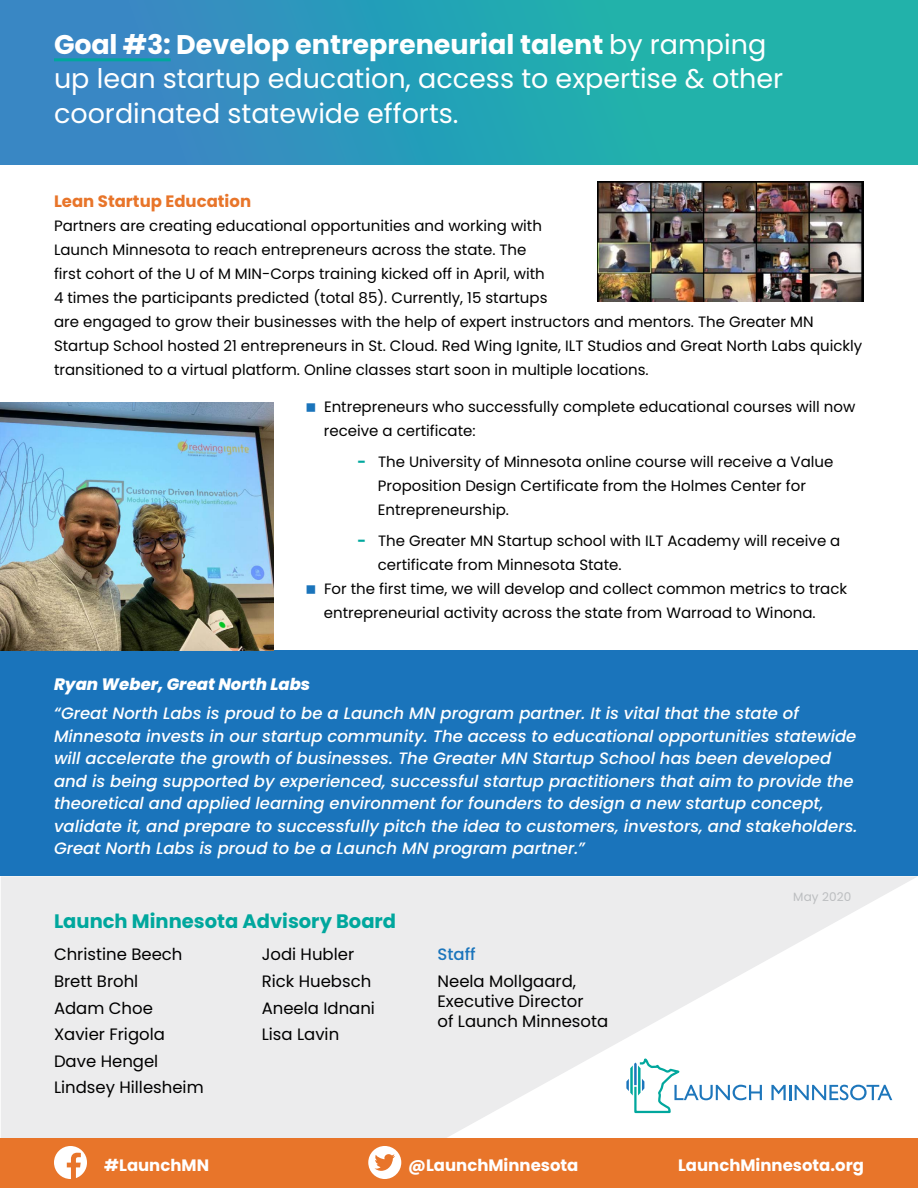
<style>
.page{position:relative;width:918px;height:1188px;background:#fff}
.page>*{position:absolute;margin:0;border:0;box-sizing:border-box;transform-origin:0 0}
.t1{font:27px/34.5px "Poppins";color:#fff}
.t2{font:700 19.5px "Poppins";color:#00a79d}
.t3{font:italic 500 16.5px/22.5px "Poppins";color:#fff}
.t4{font:16.5px/19.8px "Poppins";color:#000}
.t5{font:700 16.5px "Poppins";color:#fff}
.t6{font:italic 800 16.5px "Poppins";color:#fff}
.t7{font:700 16.5px "Poppins";color:#e8752a}
.t8{font:500 16.5px "Poppins";color:#1b75bc}
.t9{font:15px/24px "Poppins";color:#000}
.t10{font:12px "Poppins";letter-spacing:.01em;color:#bcbec0}
.s1{font-weight:700}
.s2{font-weight:700;color:#00a89e}
</style>
<div class="page">
<div style="left:0;top:650px;width:918px;height:226px;background:#1a74bb"></div>
<div style="left:0;top:0;width:918px;height:165px;background:linear-gradient(to right,#3983c7,#1bbca5)"></div>
<hr style="left:54px;top:58px;width:117px;height:3px;background:#00a79d">
<img style="left:597px;top:181px;width:267px;height:121px">
<img style="left:0;top:403px;width:274px;height:247px">
<svg style="left:1px;top:876px;width:916px;height:262px;fill:#ececed"></svg>
<div style="left:0;top:1138px;width:918px;height:50px;background:#e8752a"></div>
<svg style="left:54px;top:1146px;width:33px;height:33px"></svg>
<svg style="left:368px;top:1146px;width:33px;height:33px"></svg>
<svg style="left:771px;top:1085px;width:121px;height:15px"></svg>
<svg style="left:626px;top:1058px;width:136px;height:55px"></svg>
<h2 class="t1" style="left:54px;top:27px;width:731px"><span class="s1">Goal #3: Develop entrepreneurial talent</span> by ramping up lean startup education, access to expertise &amp; other coordinated statewide efforts.</h2>
<p class="t7" style="left:54px;top:192px;width:199px">Lean Startup Education</p>
<p class="t9" style="left:54px;top:214px;width:810px">Partners are creating educational opportunities and working with<br>Launch Minnesota to reach entrepreneurs across the state. The<br>first cohort of the U of M MIN-Corps training kicked off in April, with<br>4 times the participants predicted (total 85). Currently, 15 startups<br>are engaged to grow their businesses with the help of expert instructors and mentors. The Greater MN Startup School hosted 21 entrepreneurs in St. Cloud. Red Wing Ignite, ILT Studios and Great North Labs quickly transitioned to a virtual platform. Online classes start soon in multiple locations.</p>
<p class="t9" style="left:324px;top:395px;width:533px">Entrepreneurs who successfully complete educational courses will now receive a certificate:</p>
<p class="t9" style="left:378px;top:450px;width:457px;text-indent:-20px"><span class="s2">-</span> The University of Minnesota online course will receive a Value<br>Proposition Design Certificate from the Holmes Center for<br>Entrepreneurship.</p>
<p class="t9" style="left:378px;top:529px;width:464px;text-indent:-20px"><span class="s2">-</span> The Greater MN Startup school with ILT Academy will receive a certificate from Minnesota State.</p>
<p class="t9" style="left:324px;top:577px;width:525px">For the first time, we will develop and collect common metrics to track entrepreneurial activity across the state from Warroad to Winona.</p>
<p class="t6" style="left:54px;top:675px;width:258px">Ryan Weber, Great North Labs</p>
<p class="t3" style="left:54px;top:702px;width:805px">“Great North Labs is proud to be a Launch MN program partner. It is vital that the state of Minnesota invests in our startup community. The access to educational opportunities statewide will accelerate the growth of businesses. The Greater MN Startup School has been developed and is being supported by experienced, successful startup practitioners that aim to provide the theoretical and applied learning environment for founders to design a new startup concept, validate it, and prepare to successfully pitch the idea to customers, investors, and stakeholders.<br>Great North Labs is proud to be a Launch MN program partner.”</p>
<p class="t2" style="left:54px;top:910px;width:344px">Launch Minnesota Advisory Board</p>
<p class="t4" style="left:54px;top:945px;width:130px">Christine Beech</p>
<p class="t4" style="left:262px;top:945px;width:94px">Jodi Hubler</p>
<p class="t8" style="left:438px;top:945px;width:40px">Staff</p>
<p class="t4" style="left:54px;top:971px;width:86px">Brett Brohl</p>
<p class="t4" style="left:262px;top:971px;width:111px">Rick Huebsch</p>
<p class="t4" style="left:438px;top:971px;width:140px">Neela Mollgaard,</p>
<p class="t4" style="left:54px;top:998px;width:100px">Adam Choe</p>
<p class="t4" style="left:262px;top:998px;width:115px">Aneela Idnani</p>
<p class="t4" style="left:438px;top:991px;width:172px">Executive Director<br>of Launch Minnesota</p>
<p class="t4" style="left:54px;top:1025px;width:112px">Xavier Frigola</p>
<p class="t4" style="left:262px;top:1025px;width:79px">Lisa Lavin</p>
<p class="t4" style="left:54px;top:1048px;width:151px;line-height:26.5px">Dave Hengel<br>Lindsey Hillesheim</p>
<p class="t10" style="left:793px;top:890px;width:60px">May 2020</p>
<p class="t5" style="left:104px;top:1156px;width:106px">#LaunchMN</p>
<p class="t5" style="left:408px;top:1156px;width:172px">@LaunchMinnesota</p>
<p class="t5" style="left:678px;top:1156px;width:187px">LaunchMinnesota.org</p>
</div>
